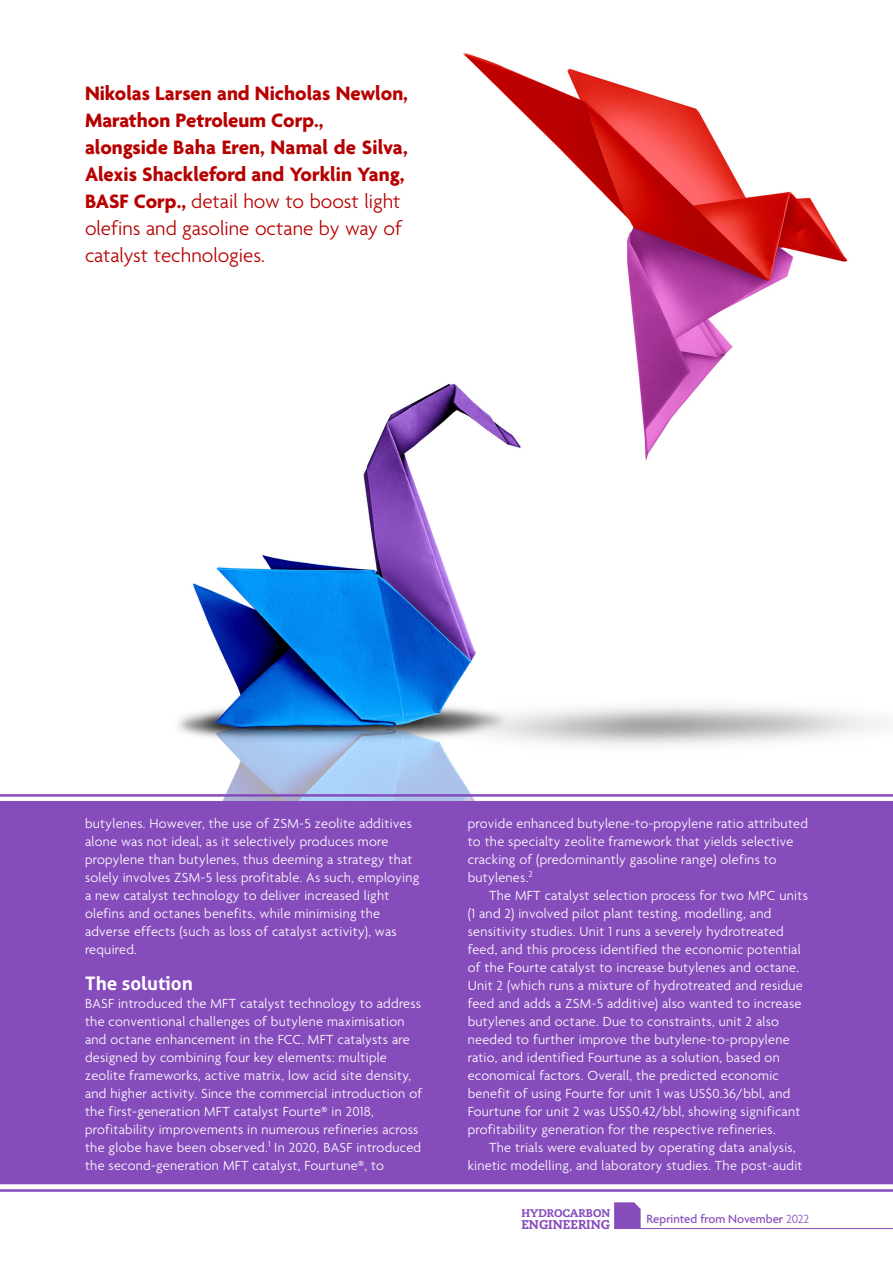
<style>
.page{position:relative;width:893px;height:1263px;background:#fff}
.page>*{position:absolute;margin:0;border:0;box-sizing:border-box;transform-origin:0 0}
.Underhead{font:700 21px/27px "Agenda";color:#b70101}
.Sub_1{font:700 18.75px "Aller";color:#fff}
.Body_Text{font:300 14.25px/18px "Agenda";letter-spacing:.02em;color:#fff}
.Paragraph_1{font:300 14.25px/18px "Agenda";letter-spacing:.02em;color:#fff}
.Paragraph_1-2{font:500 12.75px "Agenda";color:#864cbc}
.Paragraph_1-3{font:800 12.75px "Caecilia";color:#864cbc}
.Paragraph_1-4{font:800 11.1px "Caecilia";color:#864cbc}
.s1{font-weight:300}
</style>
<div class="page">
<img style="left:178px;top:53px;width:706px;height:740px">
<hr style="left:614px;top:1228px;width:279px;height:1px;background:#864cbc">
<svg style="left:614px;top:1202px;width:27px;height:27px"></svg>
<svg style="left:0;top:793px;width:893px;height:399px"></svg>
<div style="left:0;top:802px;width:893px;height:382px;background:#864cbc"></div>
<p class="Underhead" style="left:85px;top:81px;width:324px">Nikolas Larsen and Nicholas Newlon, Marathon Petroleum Corp., alongside Baha Eren, Namal de Silva, Alexis Shackleford and Yorklin Yang, BASF Corp., <span class="s1">detail how to boost light olefins and gasoline octane by way of catalyst technologies.</span></p>
<p class="Body_Text" style="left:85px;top:815px;width:336px">butylenes. However, the use of ZSM-5 zeolite additives alone was not ideal, as it selectively produces more propylene than butylenes, thus deeming a strategy that solely involves ZSM-5 less profitable. As such, employing a new catalyst technology to deliver increased light olefins and octanes benefits, while minimising the adverse effects (such as loss of catalyst activity), was required.</p>
<p class="Sub_1" style="left:85px;top:971px;width:109px">The solution</p>
<p class="Paragraph_1" style="left:85px;top:995px;width:339px">BASF introduced the MFT catalyst technology to address the conventional challenges of butylene maximisation and octane enhancement in the FCC. MFT catalysts are designed by combining four key elements: multiple zeolite frameworks, active matrix, low acid site density, and higher activity. Since the commercial introduction of the first-generation MFT catalyst Fourte® in 2018, profitability improvements in numerous refineries across the globe have been observed.<sup>1</sup> In 2020, BASF introduced the second-generation MFT catalyst, Fourtune®, to</p>
<p class="Paragraph_1" style="left:468px;top:815px;width:342px">provide enhanced butylene-to-propylene ratio attributed to the specialty zeolite framework that yields selective cracking of (predominantly gasoline range) olefins to butylenes.<sup>2</sup></p>
<p class="Body_Text" style="left:468px;top:887px;width:342px;text-indent:21px">The MFT catalyst selection process for two MPC units (1 and 2) involved pilot plant testing, modelling, and sensitivity studies. Unit 1 runs a severely hydrotreated feed, and this process identified the economic potential of the Fourte catalyst to increase butylenes and octane.<br>Unit 2 (which runs a mixture of hydrotreated and residue feed and adds a ZSM-5 additive) also wanted to increase butylenes and octane. Due to constraints, unit 2 also needed to further improve the butylene-to-propylene ratio, and identified Fourtune as a solution, based on economical factors. Overall, the predicted economic benefit of using Fourte for unit 1 was US$0.36/bbl, and Fourtune for unit 2 was US$0.42/bbl, showing significant profitability generation for the respective refineries.</p>
<p class="Body_Text" style="left:468px;top:1139px;width:336px;text-indent:21px">The trials were evaluated by operating data analysis, kinetic modelling, and laboratory studies. The post-audit</p>
<p class="Paragraph_1-4" style="left:521px;top:1206px;width:90px">HYDROCARBON</p>
<p class="Paragraph_1-3" style="left:521px;top:1216px;width:90px">ENGINEERING</p>
<p class="Paragraph_1-2" style="left:647px;top:1212px;width:164px">Reprinted from November <span class="s1">2022</span></p>
</div>
